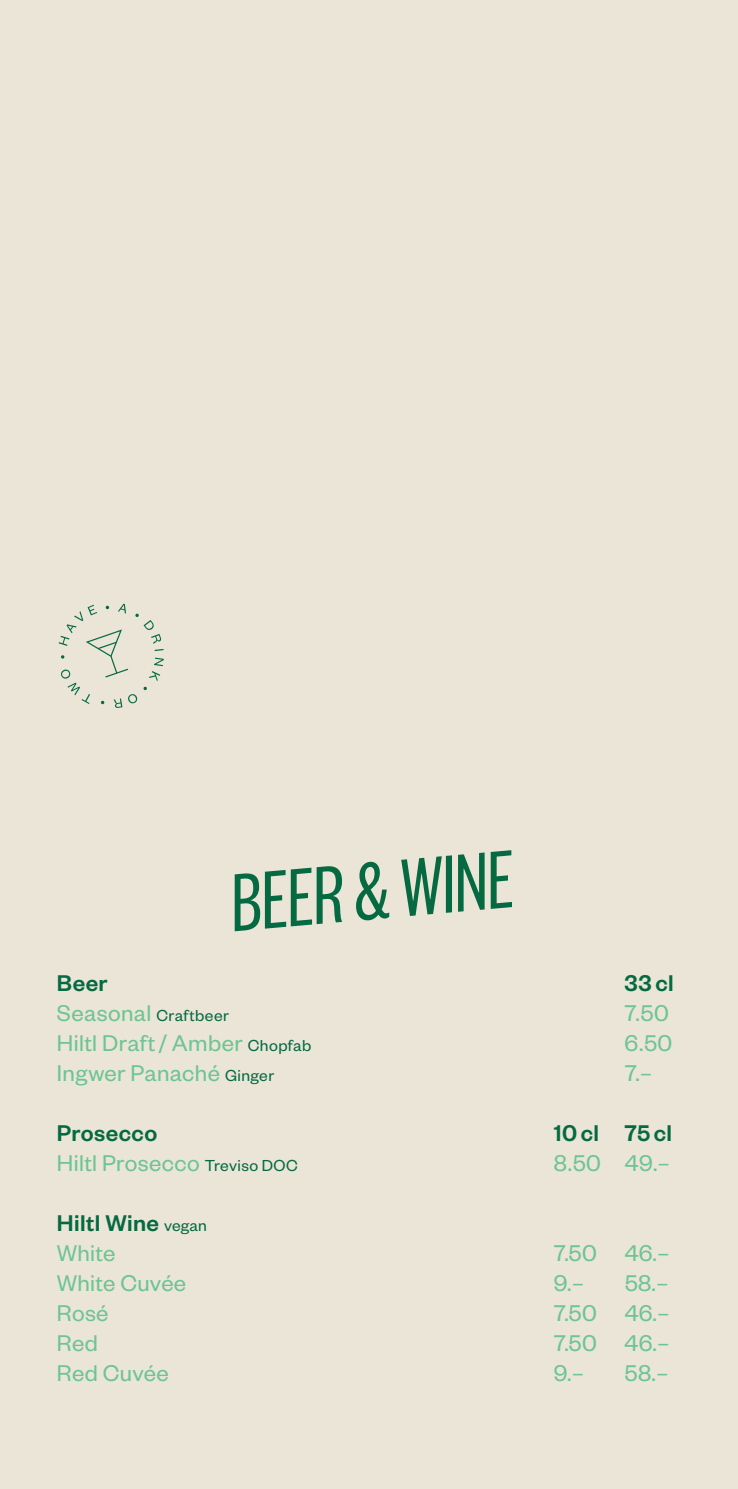
<style>
.page{position:relative;width:738px;height:1489px;background:#fff}
.page>*{position:absolute;margin:0;border:0;box-sizing:border-box;transform-origin:0 0}
.Lauftext{font:condensed 90px "Founders Grotesk X";color:#056a42}
.Lauftext-2{font:25px "Founders Grotesk";letter-spacing:.015em;color:#6dc494}
.Untertitel_Innen{font:25px "Founders Grotesk";letter-spacing:.01em;color:#6dc494}
.Untertitel_Innen-2{font:500 25px "Founders Grotesk";letter-spacing:.015em;color:#056a42}
.Lauftext-3{font:17.5px "Founders Grotesk";letter-spacing:.03em;color:#056a42}
.s1{font-size:25px;color:#6dc494}
.s2{font-size:17.5px;color:#056a42}
.s3{font-weight:400;font-size:17.5px}
</style>
<div class="page">
<div style="left:0;top:0;width:737px;height:1488px;background:#eae5d7"></div>
<svg style="left:59px;top:603px;width:105px;height:105px"></svg>
<p class="Lauftext" style="left:225px;top:853px;width:284px;rotate:-5deg">BEER &amp; WINE</p>
<p class="Untertitel_Innen-2" style="left:57px;top:966px;width:52px">Beer</p>
<p class="Untertitel_Innen-2" style="left:624px;top:966px;width:51px">33 cl</p>
<p class="Lauftext-3" style="left:57px;top:1004px;width:173px"><span class="s1">Seasonal</span> Craftbeer</p>
<p class="Lauftext-2" style="left:624px;top:997px;width:46px">7.50</p>
<p class="Lauftext-2" style="left:57px;top:1027px;width:256px">Hiltl Draft/ Amber <span class="s2">Chopfab</span></p>
<p class="Lauftext-2" style="left:624px;top:1027px;width:49px">6.50</p>
<p class="Lauftext-2" style="left:57px;top:1057px;width:218px">Ingwer Panaché <span class="s2">Ginger</span></p>
<p class="Lauftext-2" style="left:624px;top:1057px;width:29px">7.–</p>
<p class="Untertitel_Innen-2" style="left:57px;top:1116px;width:102px">Prosecco</p>
<p class="Untertitel_Innen-2" style="left:553px;top:1116px;width:120px">10cl 75 cl</p>
<p class="Lauftext-2" style="left:57px;top:1147px;width:242px">Hiltl Prosecco <span class="s2">Treviso DOC</span></p>
<p class="Lauftext-2" style="left:553px;top:1147px;width:118px">8.50 49.–</p>
<p class="Untertitel_Innen-2" style="left:57px;top:1206px;width:151px">Hiltl Wine <span class="s3">vegan</span></p>
<p class="Untertitel_Innen" style="left:57px;top:1237px;width:60px">White</p>
<p class="Untertitel_Innen" style="left:553px;top:1237px;width:117px">7.50 46.–</p>
<p class="Untertitel_Innen" style="left:57px;top:1267px;width:131px">White Cuvée</p>
<p class="Untertitel_Innen" style="left:553px;top:1267px;width:32px">9.–</p>
<p class="Untertitel_Innen" style="left:624px;top:1267px;width:45px">58.–</p>
<p class="Untertitel_Innen" style="left:57px;top:1297px;width:53px">Rosé</p>
<p class="Untertitel_Innen" style="left:553px;top:1297px;width:117px">7.50 46.–</p>
<p class="Untertitel_Innen" style="left:57px;top:1327px;width:42px">Red</p>
<p class="Untertitel_Innen" style="left:553px;top:1327px;width:117px">7.50 46.–</p>
<p class="Untertitel_Innen" style="left:57px;top:1357px;width:113px">Red Cuvée</p>
<p class="Untertitel_Innen" style="left:553px;top:1357px;width:32px">9.–</p>
<p class="Untertitel_Innen" style="left:624px;top:1357px;width:45px">58.–</p>
</div>
